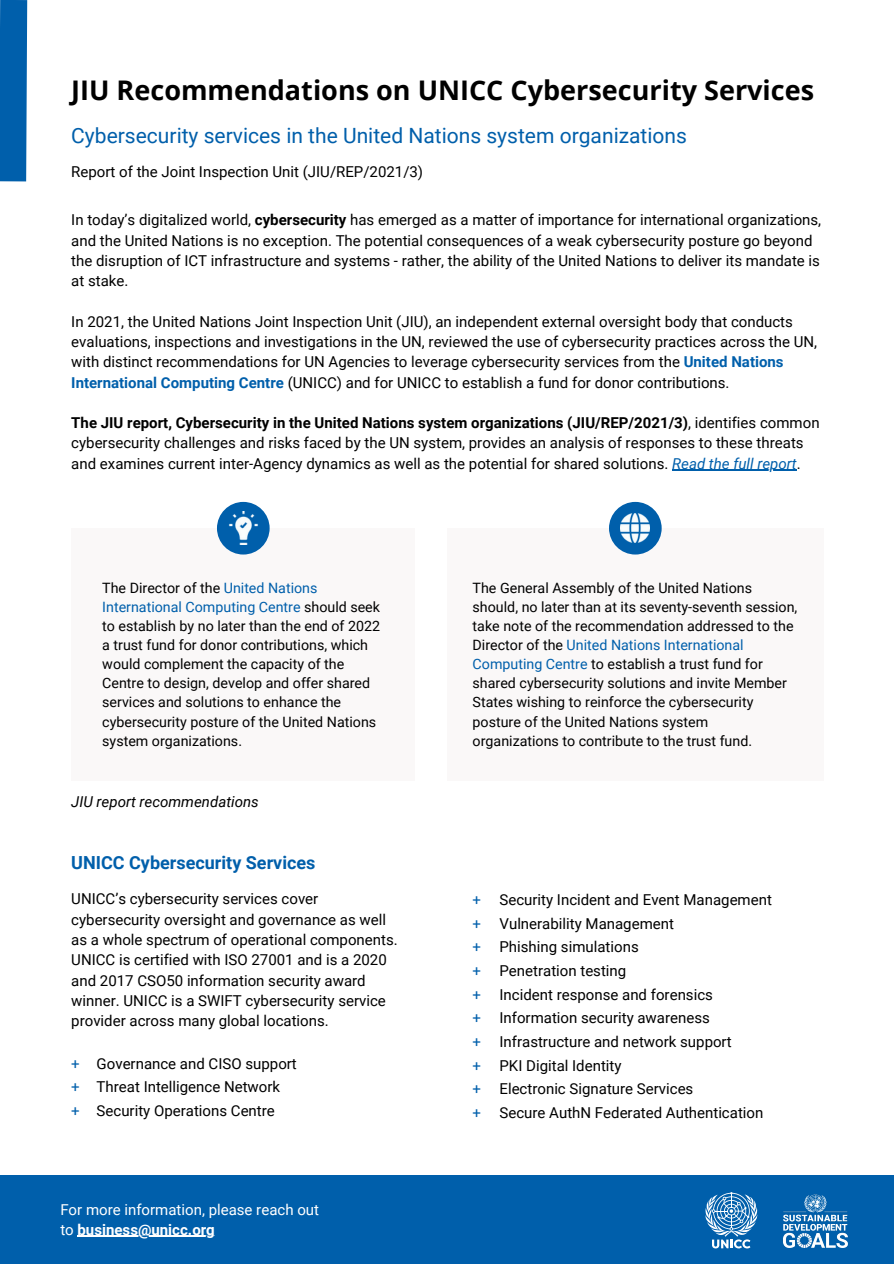
<style>
.page{position:relative;width:894px;height:1264px;background:#fff}
.page>*{position:absolute;margin:0;border:0;box-sizing:border-box;transform-origin:0 0}
.t1{font:700 27px "Open Sans";color:#000}
.t2{font:21px "Roboto";color:#005fab}
.t3{font:700 18px "Roboto";color:#005fab}
.t4{font:15px/20.2px "Roboto";color:#000}
.t5{font:15px/20.2px "Roboto";color:#fff}
.t6{font:italic 15px "Roboto";color:#000}
.t7{font:15px "Roboto";color:#005fab}
.t8{font:14.25px/19.2px "Roboto";color:#000}
.s1{font-weight:700}
.s2{font-weight:700;color:#005fab}
.s3{font-style:italic;color:#005fab}
.s4{color:#005fab}
</style>
<div class="page">
<div style="left:71px;top:528px;width:344px;height:252px;background:#faf8f8"></div>
<div style="left:447px;top:528px;width:376px;height:252px;background:#faf8f8"></div>
<div style="left:217px;top:502px;width:52px;height:52px;background:#005fab;border-radius:50%"></div>
<img style="left:229px;top:512px;width:29px;height:32px">
<div style="left:609px;top:502px;width:52px;height:52px;background:#005fab;border-radius:50%"></div>
<img style="left:620px;top:513px;width:29px;height:29px">
<div style="left:0;top:1175px;width:893px;height:88px;background:#005fab"></div>
<svg style="left:705px;top:1192px;width:52px;height:56px"></svg>
<svg style="left:0;top:0;width:28px;height:182px"></svg>
<img style="left:782px;top:1194px;width:66px;height:54px">
<hr style="left:672px;top:470px;width:124px;height:1px;background:#005fab">
<hr style="left:77px;top:1235px;width:138px;height:1px;background:#fff">
<p class="t1" style="left:71px;top:71px;width:744px">JIU Recommendations on UNICC Cybersecurity Services</p>
<p class="t2" style="left:71px;top:124px;width:617px">Cybersecurity services in the United Nations system organizations</p>
<p class="t4" style="left:71px;top:161px;width:353px">Report of the Joint Inspection Unit (JIU/REP/2021/3)</p>
<p class="t4" style="left:71px;top:210px;width:751px">In today’s digitalized world, <span class="s1">cybersecurity</span> has emerged as a matter of importance for international organizations, and the United Nations is no exception. The potential consequences of a weak cybersecurity posture go beyond the disruption of ICT infrastructure and systems - rather, the ability of the United Nations to deliver its mandate is at stake.</p>
<p class="t4" style="left:71px;top:311px;width:747px">In 2021, the United Nations Joint Inspection Unit (JIU), an independent external oversight body that conducts evaluations, inspections and investigations in the UN, reviewed the use of cybersecurity practices across the UN, with distinct recommendations for UN Agencies to leverage cybersecurity services from the <span class="s2">United Nations International Computing Centre</span> (UNICC) and for UNICC to establish a fund for donor contributions.</p>
<p class="t4" style="left:71px;top:413px;width:749px"><span class="s1">The JIU report, Cybersecurity in the United Nations system organizations (JIU/REP/2021/3)</span>, identifies common cybersecurity challenges and risks faced by the UN system, provides an analysis of responses to these threats and examines current inter-Agency dynamics as well as the potential for shared solutions. <span class="s3">Read the full report</span>.</p>
<p class="t8" style="left:102px;top:578px;width:279px">The Director of the <span class="s4">United Nations International Computing Centre</span> should seek to establish by no later than the end of 2022 a trust fund for donor contributions, which would complement the capacity of the Centre to design, develop and offer shared services and solutions to enhance the cybersecurity posture of the United Nations system organizations.</p>
<p class="t6" style="left:71px;top:793px;width:189px">JIU report recommendations</p>
<p class="t3" style="left:71px;top:852px;width:246px">UNICC Cybersecurity Services</p>
<p class="t4" style="left:71px;top:889px;width:328px">UNICC’s cybersecurity services cover cybersecurity oversight and governance as well as a whole spectrum of operational components.<br>UNICC is certified with ISO 27001 and is a 2020 and 2017 CSO50 information security award winner. UNICC is a SWIFT cybersecurity service provider across many global locations.</p>
<p class="t4" style="left:97px;top:1053px;width:202px">Governance and CISO support</p>
<p class="t4" style="left:97px;top:1076px;width:185px">Threat Intelligence Network</p>
<p class="t4" style="left:97px;top:1100px;width:180px">Security Operations Centre</p>
<p class="t7" style="left:71px;top:1054px;width:10px">+</p>
<p class="t7" style="left:71px;top:1078px;width:10px">+</p>
<p class="t7" style="left:71px;top:1101px;width:10px">+</p>
<p class="t5" style="left:60px;top:1199px;width:260px">For more information, please reach out to <span class="s1">business@unicc.org</span></p>
<p class="t8" style="left:472px;top:578px;width:326px">The General Assembly of the United Nations should, no later than at its seventy-seventh session, take note of the recommendation addressed to the Director of the <span class="s4">United Nations International Computing Centre</span> to establish a trust fund for shared cybersecurity solutions and invite Member States wishing to reinforce the cybersecurity posture of the United Nations system organizations to contribute to the trust fund.</p>
<p class="t7" style="left:472px;top:891px;width:10px">+</p>
<p class="t7" style="left:472px;top:914px;width:10px">+</p>
<p class="t7" style="left:472px;top:938px;width:10px">+</p>
<p class="t7" style="left:472px;top:962px;width:10px">+</p>
<p class="t7" style="left:472px;top:985px;width:10px">+</p>
<p class="t7" style="left:472px;top:1009px;width:10px">+</p>
<p class="t7" style="left:472px;top:1033px;width:10px">+</p>
<p class="t7" style="left:472px;top:1056px;width:10px">+</p>
<p class="t7" style="left:472px;top:1080px;width:10px">+</p>
<p class="t7" style="left:472px;top:1104px;width:10px">+</p>
<p class="t4" style="left:499px;top:889px;width:274px">Security Incident and Event Management</p>
<p class="t4" style="left:499px;top:913px;width:176px">Vulnerability Management</p>
<p class="t4" style="left:499px;top:937px;width:141px">Phishing simulations</p>
<p class="t4" style="left:499px;top:960px;width:128px">Penetration testing</p>
<p class="t4" style="left:499px;top:984px;width:215px">Incident response and forensics</p>
<p class="t4" style="left:499px;top:1008px;width:212px">Information security awareness</p>
<p class="t4" style="left:499px;top:1031px;width:233px">Infrastructure and network support</p>
<p class="t4" style="left:499px;top:1055px;width:123px">PKI Digital Identity</p>
<p class="t4" style="left:499px;top:1079px;width:195px">Electronic Signature Services</p>
<p class="t4" style="left:499px;top:1102px;width:265px">Secure AuthN Federated Authentication</p>
</div>
